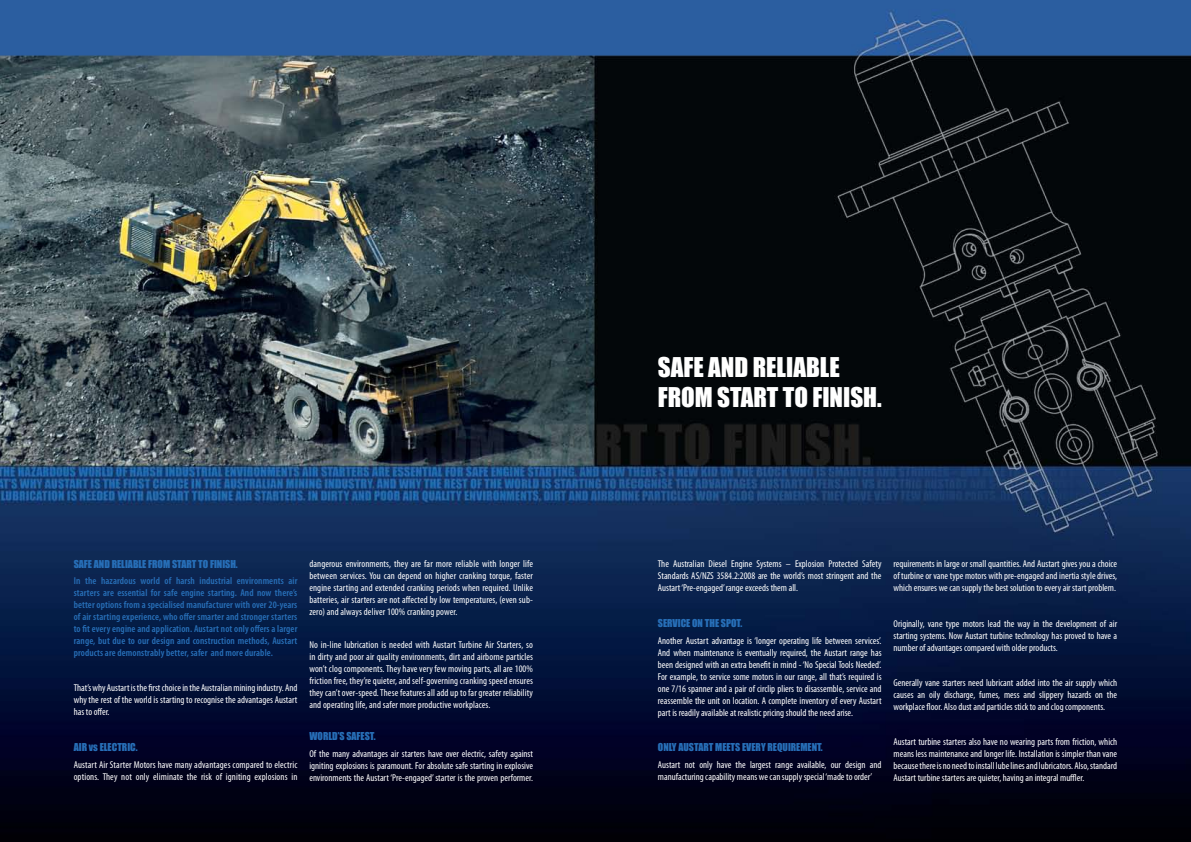
<style>
.page{position:relative;width:1191px;height:842px;background:#fff}
.page>*{position:absolute;margin:0;border:0;box-sizing:border-box;transform-origin:0 0}
.t1{font:25px/30px "Impact";color:#fff}
.t2{font:condensed 10px/12px "Myriad Pro";color:#fff;text-align:justify}
.t3{font:600 condensed 10px/12px "Myriad Pro";letter-spacing:.01em;color:#276fb8;text-align:justify}
.t4{font:10px "Impact";color:#276fb8}
</style>
<div class="page">
<img style="left:0;top:0;width:1191px;height:842px">
<p class="t4" style="left:74px;top:558px;width:166px">SAFE AND RELIABLE FROM START TO FINISH.</p>
<p class="t3" style="left:74px;top:575px;width:225px">In the hazardous world of harsh industrial environments air starters are essential for safe engine starting. And now there’s better options from a specialised manufacturer with over 20-years of air starting experience, who offer smarter and stronger starters to fit every engine and application. Austart not only offers a larger range, but due to our design and construction methods, Austart products are demonstrably better, safer and more durable.</p>
<p class="t2" style="left:74px;top:682px;width:225px">That’s why Austart is the first choice in the Australian mining industry. And why the rest of the world is starting to recognise the advantages Austart has to offer.</p>
<p class="t4" style="left:74px;top:741px;width:65px">AIR vs ELECTRIC.</p>
<p class="t2" style="left:74px;top:758px;width:225px">Austart Air Starter Motors have many advantages compared to electric options. They not only eliminate the risk of igniting explosions in</p>
<p class="t2" style="left:309px;top:558px;width:225px">dangerous environments, they are far more reliable with longer life between services. You can depend on higher cranking torque, faster engine starting and extended cranking periods when required. Unlike batteries, air starters are not affected by low temperatures, (even sub&shy;zero) and always deliver 100% cranking power.</p>
<p class="t2" style="left:309px;top:638px;width:225px">No in-line lubrication is needed with Austart Turbine Air Starters, so in dirty and poor air quality environments, dirt and airborne particles won’t clog components. They have very few moving parts, all are 100% friction free, they’re quieter, and self-governing cranking speed ensures they can’t over-speed. These features all add up to far greater reliability and operating life, and safer more productive workplaces.</p>
<p class="t4" style="left:309px;top:730px;width:68px">WORLD’S SAFEST.</p>
<p class="t2" style="left:309px;top:747px;width:225px">Of the many advantages air starters have over electric, safety against igniting explosions is paramount. For absolute safe starting in explosive environments the Austart ‘Pre-engaged’ starter is the proven performer.</p>
<h1 class="t1" style="left:658px;top:352px;width:225px">SAFE AND RELIABLE<br>FROM START TO FINISH.</h1>
<p class="t2" style="left:658px;top:558px;width:225px">The Australian Diesel Engine Systems – Explosion Protected Safety Standards AS/NZS 3584.2:2008 are the world’s most stringent and the Austart ‘Pre-engaged’ range exceeds them all.</p>
<p class="t4" style="left:658px;top:617px;width:86px">SERVICE ON THE SPOT.</p>
<p class="t2" style="left:658px;top:634px;width:225px">Another Austart advantage is ‘longer operating life between services’.<br>And when maintenance is eventually required, the Austart range has been designed with an extra benefit in mind - ‘No Special Tools Needed’.<br>For example, to service some motors in our range, all that’s required is one 7/16 spanner and a pair of circlip pliers to disassemble, service and reassemble the unit on location. A complete inventory of every Austart part is readily available at realistic pricing should the need arise.</p>
<p class="t4" style="left:658px;top:741px;width:166px">ONLY AUSTART MEETS EVERY REQUIREMENT.</p>
<p class="t2" style="left:658px;top:759px;width:225px">Austart not only have the largest range available, our design and manufacturing capability means we can supply special ‘made to order’</p>
<p class="t2" style="left:893px;top:558px;width:225px">requirements in large or small quantities. And Austart gives you a choice of turbine or vane type motors with pre-engaged and inertia style drives, which ensures we can supply the best solution to every air start problem.</p>
<p class="t2" style="left:893px;top:617px;width:225px">Originally, vane type motors lead the way in the development of air starting systems. Now Austart turbine technology has proved to have a number of advantages compared with older products.</p>
<p class="t2" style="left:893px;top:677px;width:225px">Generally vane starters need lubricant added into the air supply which causes an oily discharge, fumes, mess and slippery hazards on the workplace floor. Also dust and particles stick to and clog components.</p>
<p class="t2" style="left:893px;top:736px;width:225px">Austart turbine starters also have no wearing parts from friction, which means less maintenance and longer life. Installation is simpler than vane because there is no need to install lube lines and lubricators. Also, standard Austart turbine starters are quieter, having an integral muffler.</p>
</div>
